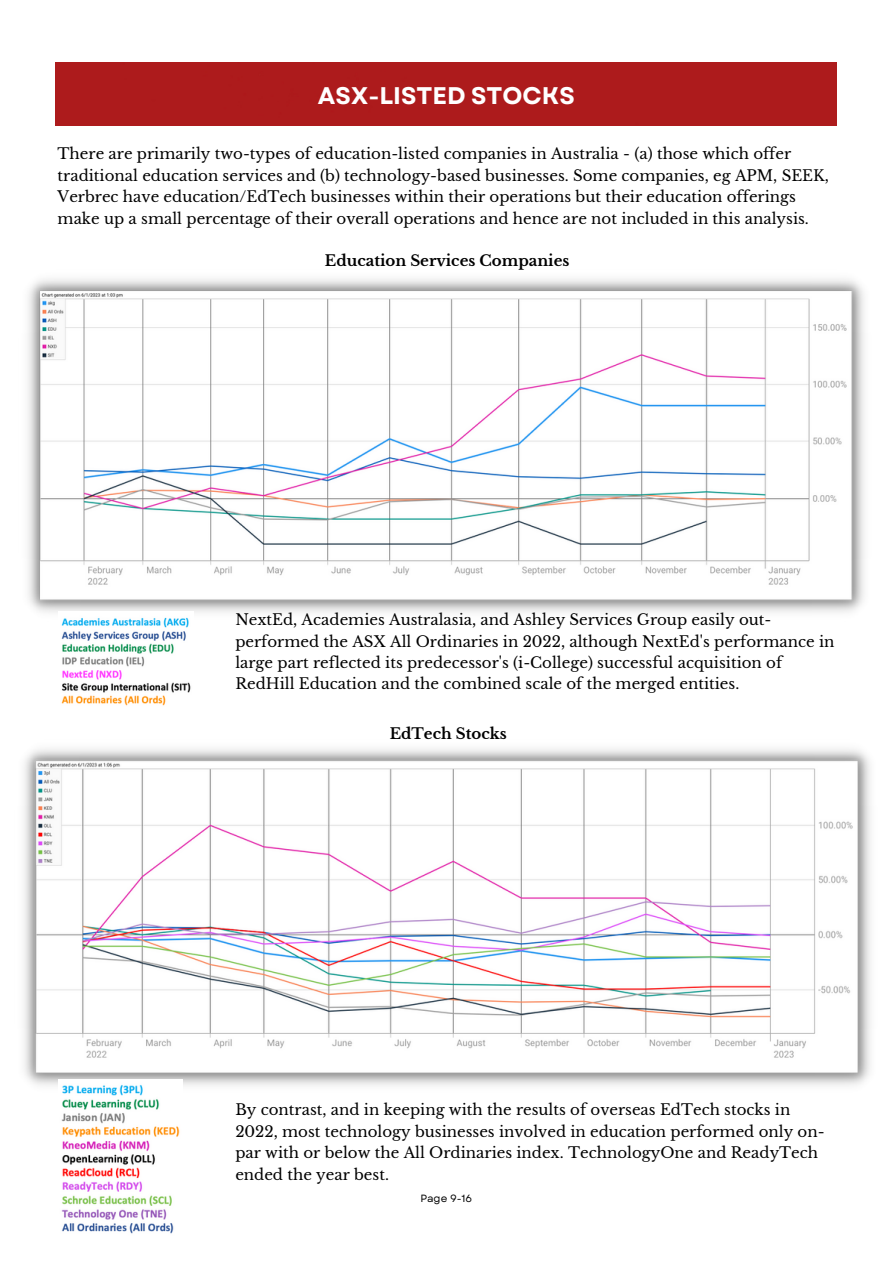
<style>
.page{position:relative;width:893px;height:1264px;background:#fff}
.page>*{position:absolute;margin:0;border:0;box-sizing:border-box;transform-origin:0 0}
.t1{font:700 24px "Garet";color:#fff}
.t2{font:15px/21.3px "Libre Baskerville";color:#000}
.t3{font:700 15px "Libre Baskerville";color:#000}
.t4{font:10.5px "Garet";color:#000}
</style>
<div class="page">
<div style="left:56px;top:63px;width:780px;height:63px;background:#ad1b1c"></div>
<img style="left:24px;top:749px;width:847px;height:337px">
<img style="left:28px;top:279px;width:837px;height:334px">
<img style="left:59px;top:611px;width:135px;height:95px">
<img style="left:59px;top:1079px;width:123px;height:155px">
<h1 class="t1" style="left:318px;top:78px;width:258px">ASX-LISTED STOCKS</h1>
<p class="t2" style="left:58px;top:143px;width:772px">There are primarily two-types of education-listed companies in Australia - (a) those which offer traditional education services and (b) technology-based businesses. Some companies, eg APM, SEEK, Verbrec have education/EdTech businesses within their operations but their education offerings make up a small percentage of their overall operations and hence are not included in this analysis.</p>
<p class="t3" style="left:325px;top:252px;width:246px">Education Services Companies</p>
<p class="t2" style="left:235px;top:609px;width:600px">NextEd, Academies Australasia, and Ashley Services Group easily out&shy;performed the ASX All Ordinaries in 2022, although NextEd's performance in large part reflected its predecessor's (i-College) successful acquisition of RedHill Education and the combined scale of the merged entities.</p>
<p class="t3" style="left:389px;top:724px;width:119px">EdTech Stocks</p>
<p class="t2" style="left:235px;top:1099px;width:590px">By contrast, and in keeping with the results of overseas EdTech stocks in 2022, most technology businesses involved in education performed only on&shy;par with or below the All Ordinaries index. TechnologyOne and ReadyTech ended the year best.</p>
<p class="t4" style="left:420px;top:1190px;width:53px">Page 9-16</p>
</div>
